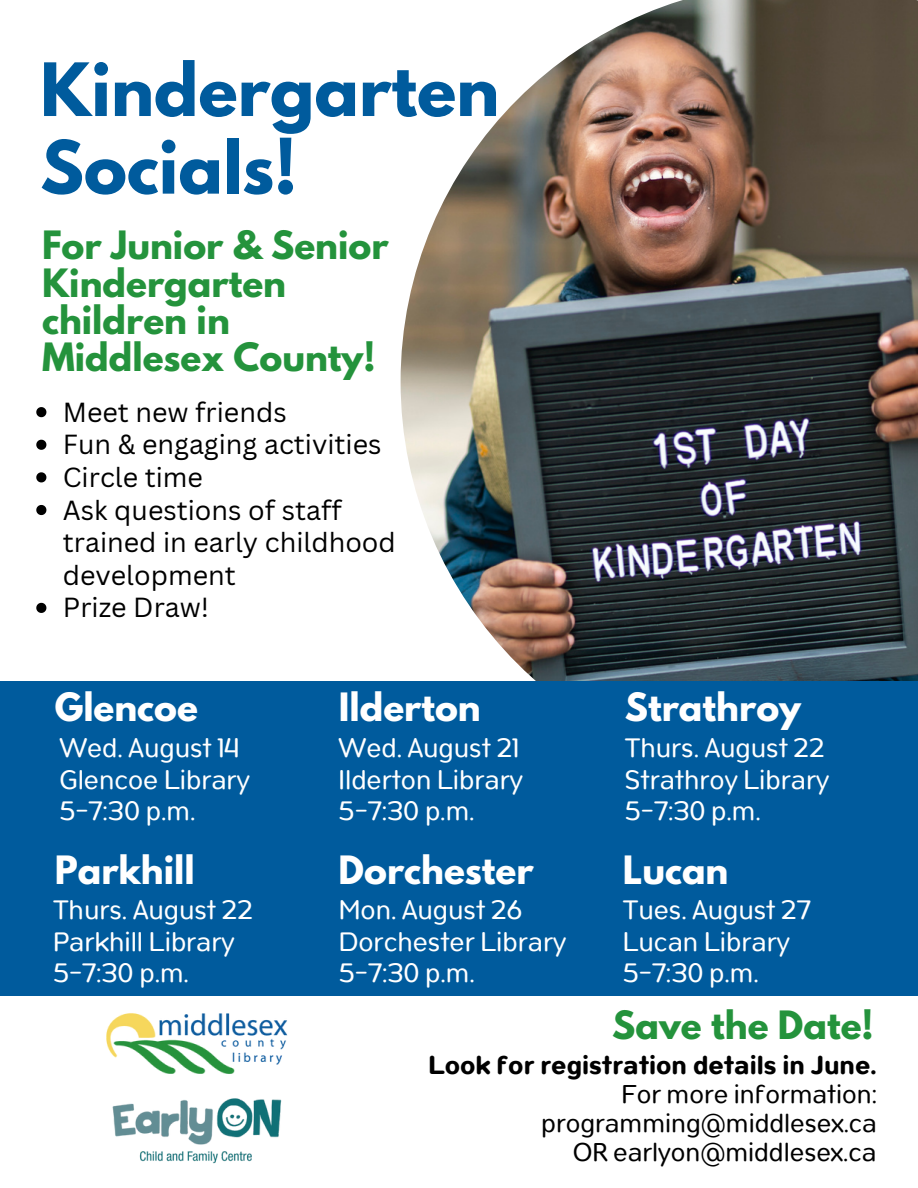
<style>
.page{position:relative;width:918px;height:1188px;background:#fff}
.page>*{position:absolute;margin:0;border:0;box-sizing:border-box;transform-origin:0 0}
.t1{font:700 65.1px/77.7px "League Spartan";color:#005b9d}
.t2{font:700 34.65px/37.2px "League Spartan";color:#24933c}
.t3{font:700 34.65px "League Spartan";color:#fff}
.t4{font:29.25px "Opun";color:#fff}
.t5{font:28.35px "Opun";color:#000}
.t6{font:700 28.35px "Opun";color:#000}
.t7{font:26.85px/32.7px "Canva Sans";color:#000}
</style>
<div class="page">
<img style="left:401px;top:0;width:517px;height:681px">
<div style="left:0;top:681px;width:918px;height:315px;background:#005b9d"></div>
<svg style="left:36px;top:407px;width:10px;height:10px"></svg>
<svg style="left:36px;top:440px;width:10px;height:10px"></svg>
<svg style="left:36px;top:472px;width:10px;height:10px"></svg>
<svg style="left:36px;top:505px;width:10px;height:10px"></svg>
<svg style="left:36px;top:603px;width:10px;height:10px"></svg>
<img style="left:106px;top:1013px;width:182px;height:61px">
<img style="left:112px;top:1098px;width:170px;height:66px">
<p class="t1" style="left:40px;top:59px;width:461px">Kindergarten<br>Socials!</p>
<p class="t2" style="left:42px;top:231px;width:348px">For Junior &amp; Senior<br>Kindergarten children in<br>Middlesex County!</p>
<h2 class="t7" style="left:63px;top:395px;width:225px">Meet new friends</h2>
<p class="t7" style="left:63px;top:428px;width:320px">Fun &amp; engaging activities</p>
<p class="t7" style="left:63px;top:460px;width:142px">Circle time</p>
<p class="t7" style="left:63px;top:493px;width:334px">Ask questions of staff trained in early childhood development</p>
<p class="t7" style="left:63px;top:591px;width:148px">Prize Draw!</p>
<p class="t3" style="left:55px;top:690px;width:145px">Glencoe</p>
<h2 class="t4" style="left:59px;top:730px;width:182px">Wed. August 14</h2>
<p class="t4" style="left:59px;top:761px;width:192px">Glencoe Library</p>
<p class="t4" style="left:59px;top:793px;width:137px">5-7:30 p.m.</p>
<p class="t3" style="left:55px;top:852px;width:142px">Parkhill</p>
<h2 class="t4" style="left:53px;top:892px;width:201px">Thurs. August 22</h2>
<p class="t4" style="left:53px;top:924px;width:183px">Parkhill Library</p>
<p class="t4" style="left:53px;top:955px;width:137px">5-7:30 p.m.</p>
<p class="t3" style="left:339px;top:690px;width:143px">Ilderton</p>
<h2 class="t4" style="left:339px;top:730px;width:182px">Wed. August 21</h2>
<h2 class="t4" style="left:339px;top:761px;width:186px">Ilderton Library</h2>
<p class="t4" style="left:339px;top:793px;width:137px">5-7:30 p.m.</p>
<p class="t3" style="left:339px;top:852px;width:197px">Dorchester</p>
<p class="t4" style="left:339px;top:892px;width:185px">Mon. August 26</p>
<h2 class="t4" style="left:339px;top:924px;width:229px">Dorchester Library</h2>
<p class="t4" style="left:339px;top:955px;width:137px">5-7:30 p.m.</p>
<p class="t3" style="left:625px;top:690px;width:178px">Strathroy</p>
<h1 class="t4" style="left:625px;top:730px;width:201px">Thurs. August 22</h1>
<h2 class="t4" style="left:625px;top:761px;width:206px">Strathroy Library</h2>
<p class="t4" style="left:625px;top:793px;width:137px">5-7:30 p.m.</p>
<p class="t3" style="left:623px;top:852px;width:107px">Lucan</p>
<p class="t4" style="left:623px;top:892px;width:189px">Tues. August 27</p>
<p class="t4" style="left:623px;top:924px;width:168px">Lucan Library</p>
<p class="t4" style="left:623px;top:955px;width:137px">5-7:30 p.m.</p>
<p class="t2" style="left:612px;top:1010px;width:263px">Save the Date!</p>
<p class="t6" style="left:428px;top:1047px;width:450px">Look for registration details in June.</p>
<p class="t5" style="left:622px;top:1076px;width:257px">For more information:</p>
<p class="t5" style="left:541px;top:1106px;width:337px">programming@middlesex.ca</p>
<h2 class="t5" style="left:573px;top:1135px;width:305px">OR earlyon@middlesex.ca</h2>
</div>
